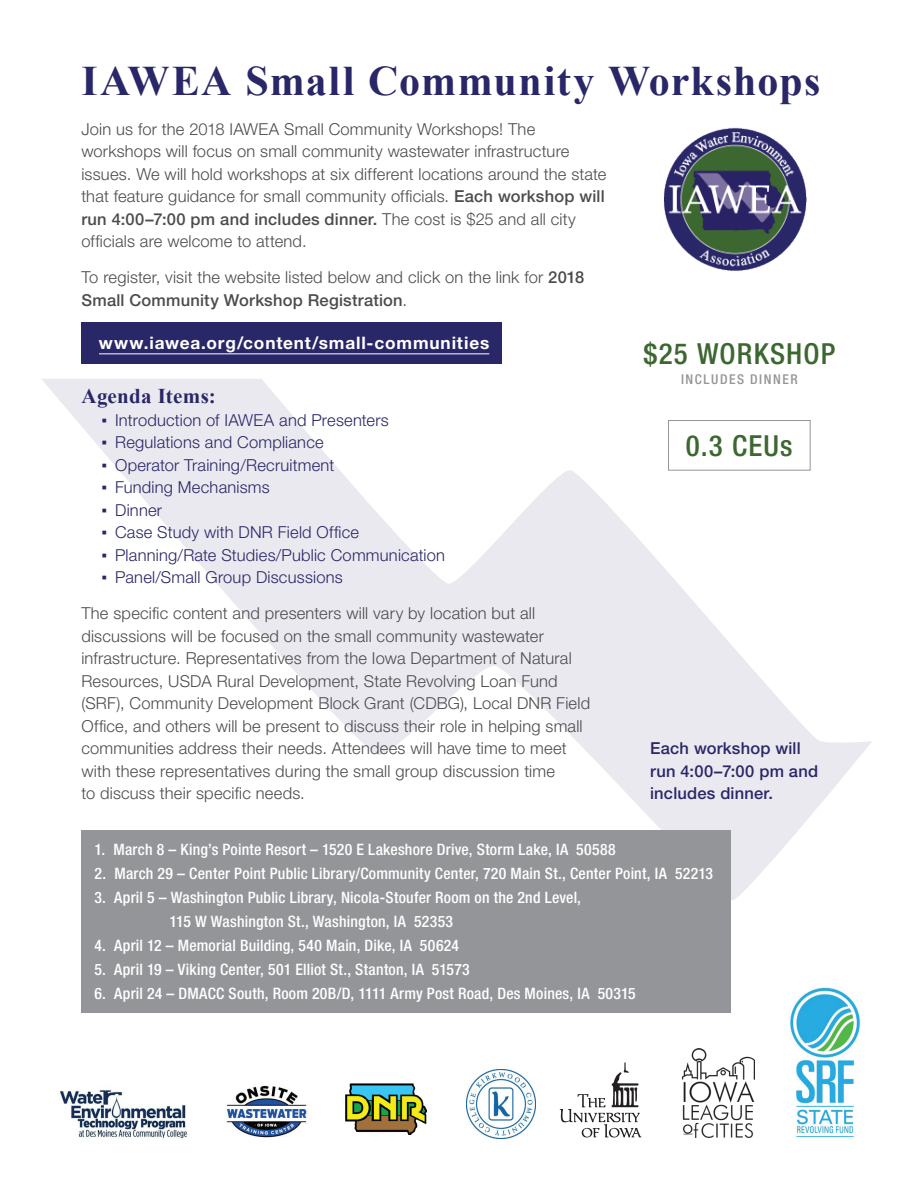
<style>
.page{position:relative;width:918px;height:1188px;background:#fff}
.page>*{position:absolute;margin:0;border:0;box-sizing:border-box;transform-origin:0 0}
.t1{font:700 42px "Times New Roman";letter-spacing:.03em;color:#2a2768}
.t2{font:500 condensed 29.1px "Helvetica Neue LT Std";letter-spacing:.04em;color:#3d6731}
.t3{font:700 21px "Times New Roman";letter-spacing:.015em;color:#2a2768}
.t4{font:700 17.25px "Helvetica Neue LT Std";letter-spacing:.05em;color:#fff}
.t5{font:300 16.5px/22.5px "Helvetica Neue LT Std";letter-spacing:.01em;color:#4b4c4d}
.t6{font:300 16.5px "Helvetica Neue LT Std";letter-spacing:.01em;color:#2a2768}
.t7{font:500 16.5px/22.5px "Helvetica Neue LT Std";letter-spacing:.015em;color:#2a2768}
.t8{font:500 condensed 15.75px/24px "Helvetica Neue LT Std";letter-spacing:.015em;color:#fff}
.t9{font:500 condensed 13.5px "Helvetica Neue LT Std";letter-spacing:.115em;color:#939598}
.s1{font-weight:500}
.s2{font-family:"Arial";font-weight:400}
.s3{font-family:"Arial";font-weight:400;color:#2a2768}
.s4{color:#2a2768}
</style>
<div class="page">
<svg style="left:42px;top:379px;width:830px;height:521px"></svg>
<svg style="left:560px;top:1062px;width:82px;height:75px"></svg>
<img style="left:346px;top:1084px;width:80px;height:50px">
<img style="left:226px;top:1085px;width:81px;height:53px">
<img style="left:59px;top:1089px;width:129px;height:50px">
<img style="left:466px;top:1070px;width:70px;height:69px">
<img style="left:682px;top:1048px;width:72px;height:89px">
<img style="left:790px;top:988px;width:70px;height:149px">
<img style="left:664px;top:127px;width:143px;height:144px">
<div style="left:81px;top:323px;width:420px;height:41px;background:#2a2768"></div>
<hr style="left:99px;top:353px;width:390px;height:1px;background:#fff">
<div style="left:81px;top:831px;width:649px;height:182px;background:#939598"></div>
<div style="left:668px;top:420px;width:143px;height:51px;border:1px solid #939598"></div>
<h1 class="t1" style="left:81px;top:52px;width:741px">IAWEA Small Community Workshops</h1>
<p class="t5" style="left:81px;top:117px;width:526px">Join us for the 2018 IAWEA Small Community Workshops! The workshops will focus on small community wastewater infrastructure issues. We will hold workshops at six different locations around the state that feature guidance for small community officials. <span class="s1">Each workshop will run 4:00–7:00 pm and includes dinner.</span> The cost is $25 and all city officials are welcome to attend.</p>
<p class="t5" style="left:81px;top:266px;width:505px">To register, visit the website listed below and click on the link for <span class="s1">2018<br>Small Community Workshop Registration</span>.</p>
<p class="t4" style="left:99px;top:333px;width:392px">www.iawea.org/content/small-communities</p>
<p class="t3" style="left:81px;top:382px;width:136px">Agenda Items:</p>
<p class="t6" style="left:102px;top:410px;width:289px"><span class="s2">▪</span> Introduction of IAWEA and Presenters</p>
<p class="t6" style="left:102px;top:432px;width:224px"><span class="s2">▪</span> Regulations and Compliance</p>
<p class="t6" style="left:102px;top:455px;width:234px"><span class="s2">▪</span> Operator Training/Recruitment</p>
<p class="t6" style="left:102px;top:477px;width:170px"><span class="s2">▪</span> Funding Mechanisms</p>
<p class="t6" style="left:102px;top:500px;width:62px"><span class="s2">▪</span> Dinner</p>
<p class="t6" style="left:102px;top:522px;width:259px"><span class="s2">▪</span> Case Study with DNR Field Office</p>
<p class="t6" style="left:102px;top:545px;width:345px"><span class="s2">▪</span> Planning/Rate Studies/Public Communication</p>
<p class="t5" style="left:81px;top:559px;width:455px;line-height:36px;text-indent:20px"><span class="s3">▪</span> <span class="s4">Panel/Small Group Discussions<br></span>The specific content and presenters will vary by location but all</p>
<p class="t5" style="left:81px;top:624px;width:510px">discussions will be focused on the small community wastewater infrastructure. Representatives from the Iowa Department of Natural Resources, USDA Rural Development, State Revolving Loan Fund (SRF), Community Development Block Grant (CDBG), Local DNR Field Office, and others will be present to discuss their role in helping small communities address their needs. Attendees will have time to meet with these representatives during the small group discussion time<br>to discuss their specific needs.</p>
<h2 class="t2" style="left:643px;top:337px;width:194px">$25 WORKSHOP</h2>
<p class="t9" style="left:681px;top:371px;width:118px">INCLUDES DINNER</p>
<h2 class="t2" style="left:686px;top:428px;width:108px">0.3 CEUs</h2>
<p class="t7" style="left:650px;top:737px;width:170px">Each workshop will run 4:00–7:00 pm and includes dinner.</p>
<p class="t8" style="left:94px;top:838px;width:523px">1. March 8 – King’s Pointe Resort – 1520 E Lakeshore Drive, Storm Lake, IA 50588</p>
<p class="t8" style="left:94px;top:862px;width:620px">2. March 29 – Center Point Public Library/Community Center, 720 Main St., Center Point, IA 52213</p>
<p class="t8" style="left:170px;top:886px;width:413px;text-indent:-75px">3. April 5 – Washington Public Library, Nicola-Stoufer Room on the 2nd Level,<br>115 W Washington St., Washington, IA 52353</p>
<p class="t8" style="left:95px;top:934px;width:366px">4. April 12 – Memorial Building, 540 Main, Dike, IA 50624</p>
<p class="t8" style="left:95px;top:958px;width:377px">5. April 19 – Viking Center, 501 Elliot St., Stanton, IA 51573</p>
<p class="t8" style="left:95px;top:982px;width:543px">6. April 24 – DMACC South, Room 20B/D, 1111 Army Post Road, Des Moines, IA 50315</p>
</div>
